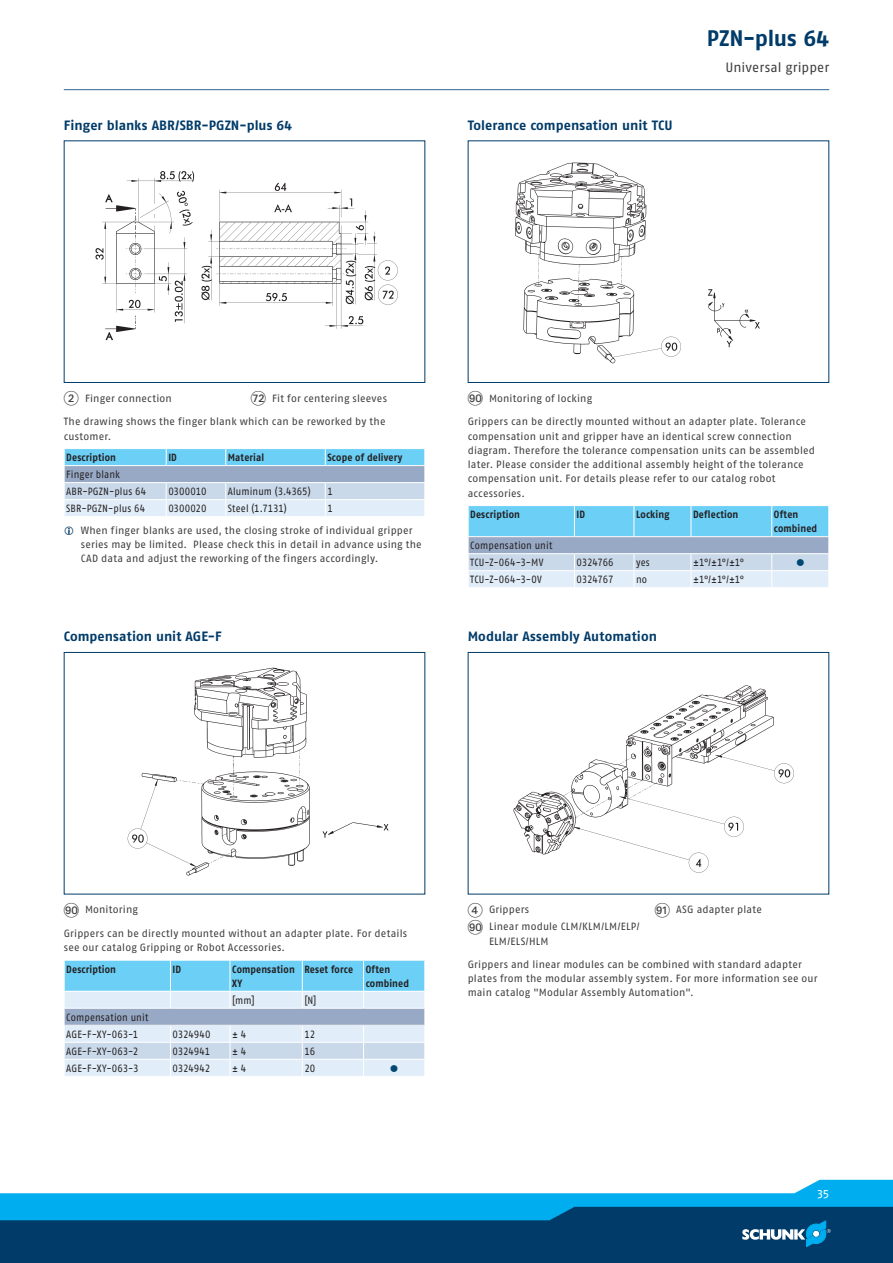
<style>
.page{position:relative;width:893px;height:1263px;background:#fff}
.page>*{position:absolute;margin:0;border:0;box-sizing:border-box;transform-origin:0 0}
.t1{font:700 22.5px "SCHUNK Fago Pro";letter-spacing:-.01em;color:#003b69}
.t2{font:700 13.5px "SCHUNK Fago Pro";letter-spacing:.005em;color:#003b69}
.t3{font:13.5px "SCHUNK Fago Pro";letter-spacing:.005em;color:#3e3e3f}
.t4{font:12px "SCHUNK Fago Pro";color:#fff}
.t5{font:10.5px/14.2px "SCHUNK Fago Pro";letter-spacing:.015em;color:#3e3e3f}
.t6{font:10.5px/17px "SCHUNK Fago Pro";letter-spacing:.01em;color:#231f20;scale:.9 1}
.t7{font:700 10.5px/14.2px "SCHUNK Fago Pro";letter-spacing:.015em;color:#231f20;scale:.9 1}
.t8{font:10.5px "SCHUNK Fago Pro";letter-spacing:-.025em;color:#231f20;scale:.9 1}
.t9{font:10.5px "SCHUNK Fago Pro";letter-spacing:-.015em;color:#231f20;scale:.9 1}
.t10{font:10.5px "SCHUNK Fago Pro";letter-spacing:-.02em;color:#231f20;scale:.9 1}
.t11{font:10.5px "SCHUNK Fago Pro";color:#004775}
.s1{font-family:"Deco Numbers LH Circle";font-size:15px}
</style>
<div class="page">
<div style="left:0;top:1202px;width:893px;height:61px;background:#003b69"></div>
<svg style="left:0;top:1180px;width:893px;height:67px"></svg>
<hr style="left:64px;top:89px;width:765px;height:1px;background:#35628d">
<div style="left:64px;top:140px;width:361px;height:243px;border:1px solid #003b69"></div>
<img style="left:95px;top:171px;width:303px;height:170px">
<svg style="left:64px;top:449px;width:361px;height:67px;background:#aed1e8"></svg>
<hr style="left:64px;top:482px;width:102px;height:1px;background:#fff">
<hr style="left:166px;top:482px;width:60px;height:1px;background:#fff">
<hr style="left:226px;top:482px;width:99px;height:1px;background:#fff">
<hr style="left:325px;top:482px;width:100px;height:1px;background:#fff">
<div style="left:468px;top:140px;width:361px;height:243px;border:1px solid #003b69"></div>
<img style="left:515px;top:162px;width:245px;height:202px">
<svg style="left:468px;top:506px;width:361px;height:81px;background:#a3d1ea"></svg>
<hr style="left:468px;top:553px;width:106px;height:1px;background:#fff">
<hr style="left:574px;top:553px;width:60px;height:1px;background:#fff">
<hr style="left:634px;top:553px;width:57px;height:1px;background:#fff">
<hr style="left:691px;top:553px;width:81px;height:1px;background:#fff">
<hr style="left:772px;top:553px;width:57px;height:1px;background:#fff">
<div style="left:64px;top:652px;width:361px;height:242px;border:1px solid #003b69"></div>
<img style="left:127px;top:667px;width:262px;height:209px">
<svg style="left:64px;top:960px;width:361px;height:116px;background:#b6daee"></svg>
<hr style="left:64px;top:1025px;width:106px;height:1px;background:#fff">
<hr style="left:170px;top:1025px;width:60px;height:1px;background:#fff">
<hr style="left:230px;top:1025px;width:72px;height:1px;background:#fff">
<hr style="left:302px;top:1025px;width:62px;height:1px;background:#fff">
<hr style="left:364px;top:1025px;width:61px;height:1px;background:#fff">
<div style="left:468px;top:652px;width:361px;height:242px;border:1px solid #003b69"></div>
<img style="left:513px;top:685px;width:281px;height:188px">
<p class="t2" style="left:64px;top:117px;width:230px">Finger blanks ABR/SBR-PGZN-plus 64</p>
<p class="t2" style="left:468px;top:117px;width:206px">Tolerance compensation unit TCU</p>
<h1 class="t1" style="left:707px;top:24px;width:124px">PZN-plus 64</h1>
<p class="t3" style="left:725px;top:60px;width:105px">Universal gripper</p>
<p class="t5" style="left:64px;top:391px;width:110px"><span class="s1">2</span> Finger connection</p>
<p class="t5" style="left:251px;top:391px;width:138px"><span class="s1">GL</span> Fit for centering sleeves</p>
<p class="t5" style="left:64px;top:415px;width:323px">The drawing shows the finger blank which can be reworked by the customer.</p>
<p class="t7" style="left:66px;top:450px;width:57px">Description</p>
<p class="t7" style="left:168px;top:450px;width:11px">ID</p>
<p class="t7" style="left:228px;top:450px;width:42px">Material</p>
<p class="t7" style="left:327px;top:450px;width:85px">Scope of delivery</p>
<p class="t6" style="left:66px;top:466px;width:90px">Finger blank<br>ABR-PGZN-plus 64</p>
<p class="t6" style="left:168px;top:483px;width:44px">0300010</p>
<p class="t6" style="left:228px;top:483px;width:93px">Aluminum (3.4365)</p>
<p class="t6" style="left:327px;top:483px;width:8px">1</p>
<p class="t6" style="left:66px;top:500px;width:89px">SBR-PGZN-plus 64</p>
<p class="t6" style="left:168px;top:500px;width:44px">0300020</p>
<p class="t6" style="left:228px;top:500px;width:67px">Steel (1.7131)</p>
<p class="t6" style="left:327px;top:500px;width:8px">1</p>
<p class="t5" style="left:81px;top:523px;width:342px">When finger blanks are used, the closing stroke of individual gripper series may be limited. Please check this in detail in advance using the<br>CAD data and adjust the reworking of the fingers accordingly.</p>
<p class="t2" style="left:64px;top:629px;width:159px">Compensation unit AGE-F</p>
<p class="t5" style="left:468px;top:391px;width:126px"><span class="s1">IT</span> Monitoring of locking</p>
<p class="t5" style="left:468px;top:415px;width:349px">Grippers can be directly mounted without an adapter plate. Tolerance compensation unit and gripper have an identical screw connection diagram. Therefore the tolerance compensation units can be assembled later. Please consider the additional assembly height of the tolerance compensation unit. For details please refer to our catalog robot accessories.</p>
<p class="t7" style="left:470px;top:507px;width:57px">Description</p>
<p class="t7" style="left:577px;top:507px;width:11px">ID</p>
<p class="t7" style="left:636px;top:507px;width:39px">Locking</p>
<p class="t7" style="left:693px;top:507px;width:52px">Deflection</p>
<p class="t7" style="left:774px;top:507px;width:50px">Often combined</p>
<p class="t6" style="left:470px;top:537px;width:93px">Compensation unit<br>TCU-Z-064-3-MV</p>
<p class="t8" style="left:577px;top:556px;width:43px">0324766</p>
<p class="t6" style="left:636px;top:554px;width:17px">yes</p>
<p class="t6" style="left:693px;top:554px;width:58px">±1°/±1°/±1°</p>
<p class="t11" style="left:796px;top:556px;width:10px">●</p>
<p class="t6" style="left:470px;top:571px;width:81px">TCU-Z-064-3-OV</p>
<p class="t8" style="left:577px;top:573px;width:43px">0324767</p>
<p class="t6" style="left:636px;top:571px;width:14px">no</p>
<p class="t6" style="left:693px;top:571px;width:58px">±1°/±1°/±1°</p>
<p class="t2" style="left:468px;top:629px;width:191px">Modular Assembly Automation</p>
<p class="t5" style="left:64px;top:903px;width:76px"><span class="s1">IT</span> Monitoring</p>
<p class="t5" style="left:64px;top:926px;width:345px">Grippers can be directly mounted without an adapter plate. For details see our catalog Gripping or Robot Accessories.</p>
<p class="t7" style="left:66px;top:962px;width:57px">Description</p>
<p class="t7" style="left:173px;top:962px;width:11px">ID</p>
<p class="t7" style="left:232px;top:962px;width:71px">Compensation<br>XY</p>
<p class="t7" style="left:366px;top:962px;width:50px;text-indent:-61px">Reset force Often combined</p>
<p class="t6" style="left:232px;top:992px;width:27px">[mm]</p>
<p class="t6" style="left:304px;top:992px;width:15px">[N]</p>
<p class="t6" style="left:66px;top:1009px;width:93px">Compensation unit<br>AGE-F-XY-063-1</p>
<p class="t9" style="left:173px;top:1028px;width:44px">0324940</p>
<p class="t6" style="left:232px;top:1026px;width:17px">± 4</p>
<p class="t6" style="left:304px;top:1026px;width:14px">12</p>
<p class="t6" style="left:66px;top:1043px;width:81px">AGE-F-XY-063-2</p>
<p class="t9" style="left:173px;top:1045px;width:43px">0324941</p>
<p class="t6" style="left:232px;top:1043px;width:17px">± 4</p>
<p class="t6" style="left:304px;top:1043px;width:14px">16</p>
<p class="t6" style="left:66px;top:1060px;width:82px">AGE-F-XY-063-3</p>
<p class="t10" style="left:173px;top:1062px;width:43px">0324942</p>
<p class="t6" style="left:232px;top:1060px;width:17px">± 4</p>
<p class="t6" style="left:304px;top:1060px;width:14px">20</p>
<p class="t11" style="left:390px;top:1062px;width:10px">●</p>
<p class="t5" style="left:468px;top:901px;width:174px;line-height:17px"><span class="s1">4</span> Grippers<br><span class="s1">IT</span> Linear module CLM/KLM/LM/ELP/</p>
<p class="t5" style="left:489px;top:934px;width:61px">ELM/ELS/HLM</p>
<p class="t5" style="left:655px;top:903px;width:109px"><span class="s1">IK</span> ASG adapter plate</p>
<p class="t5" style="left:468px;top:957px;width:351px">Grippers and linear modules can be combined with standard adapter plates from the modular assembly system. For more information see our main catalog "Modular Assembly Automation".</p>
<p class="t4" style="left:817px;top:1186px;width:13px">35</p>
</div>
